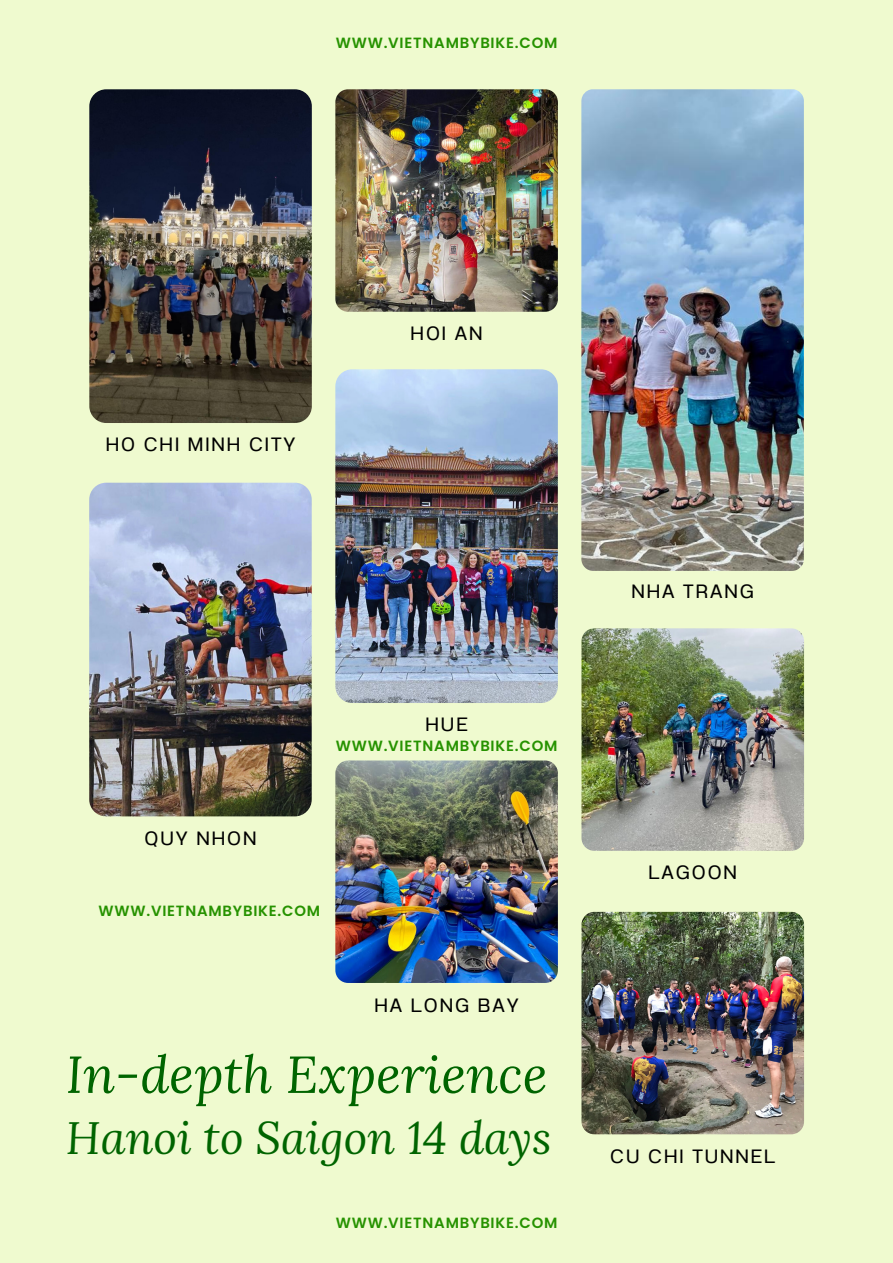
<style>
.page{position:relative;width:893px;height:1263px;background:#effacf}
.page>*{position:absolute;margin:0;border:0;box-sizing:border-box;transform-origin:0 0}
.t1{font:italic 51.97px "Lora";color:#006400}
.t2{font:italic 45.22px "Lora";color:#006400}
.t3{font:19.2px "Anantason";letter-spacing:.105em;color:#000}
.t4{font:600 14.85px "Poppins";letter-spacing:.055em;color:#269200}
</style>
<div class="page">
<img style="left:89px;top:89px;width:223px;height:334px;border-radius:17px">
<img style="left:335px;top:369px;width:223px;height:334px;border-radius:17px">
<img style="left:89px;top:483px;width:223px;height:333px;border-radius:17px">
<img style="left:335px;top:89px;width:223px;height:223px;border-radius:13px">
<img style="left:581px;top:89px;width:223px;height:482px">
<img style="left:335px;top:760px;width:223px;height:223px;border-radius:13px">
<img style="left:581px;top:628px;width:223px;height:223px;border-radius:13px">
<img style="left:581px;top:912px;width:223px;height:222px;border-radius:13px">
<p class="t4" style="left:336px;top:33px;width:223px">WWW.VIETNAMBYBIKE.COM</p>
<p class="t3" style="left:106px;top:434px;width:191px">HO CHI MINH CITY</p>
<p class="t3" style="left:410px;top:322px;width:73px">HOI AN</p>
<p class="t3" style="left:425px;top:714px;width:44px">HUE</p>
<p class="t4" style="left:336px;top:735px;width:223px">WWW.VIETNAMBYBIKE.COM</p>
<p class="t3" style="left:144px;top:827px;width:113px">QUY NHON</p>
<p class="t4" style="left:98px;top:901px;width:223px">WWW.VIETNAMBYBIKE.COM</p>
<p class="t3" style="left:374px;top:994px;width:146px">HA LONG BAY</p>
<p class="t1" style="left:66px;top:1039px;width:483px">In-depth Experience</p>
<p class="t2" style="left:66px;top:1107px;width:487px">Hanoi to Saigon 14 days</p>
<p class="t4" style="left:336px;top:1212px;width:223px">WWW.VIETNAMBYBIKE.COM</p>
<p class="t3" style="left:631px;top:580px;width:124px">NHA TRANG</p>
<p class="t3" style="left:648px;top:861px;width:90px">LAGOON</p>
<p class="t3" style="left:610px;top:1145px;width:166px">CU CHI TUNNEL</p>
</div>
